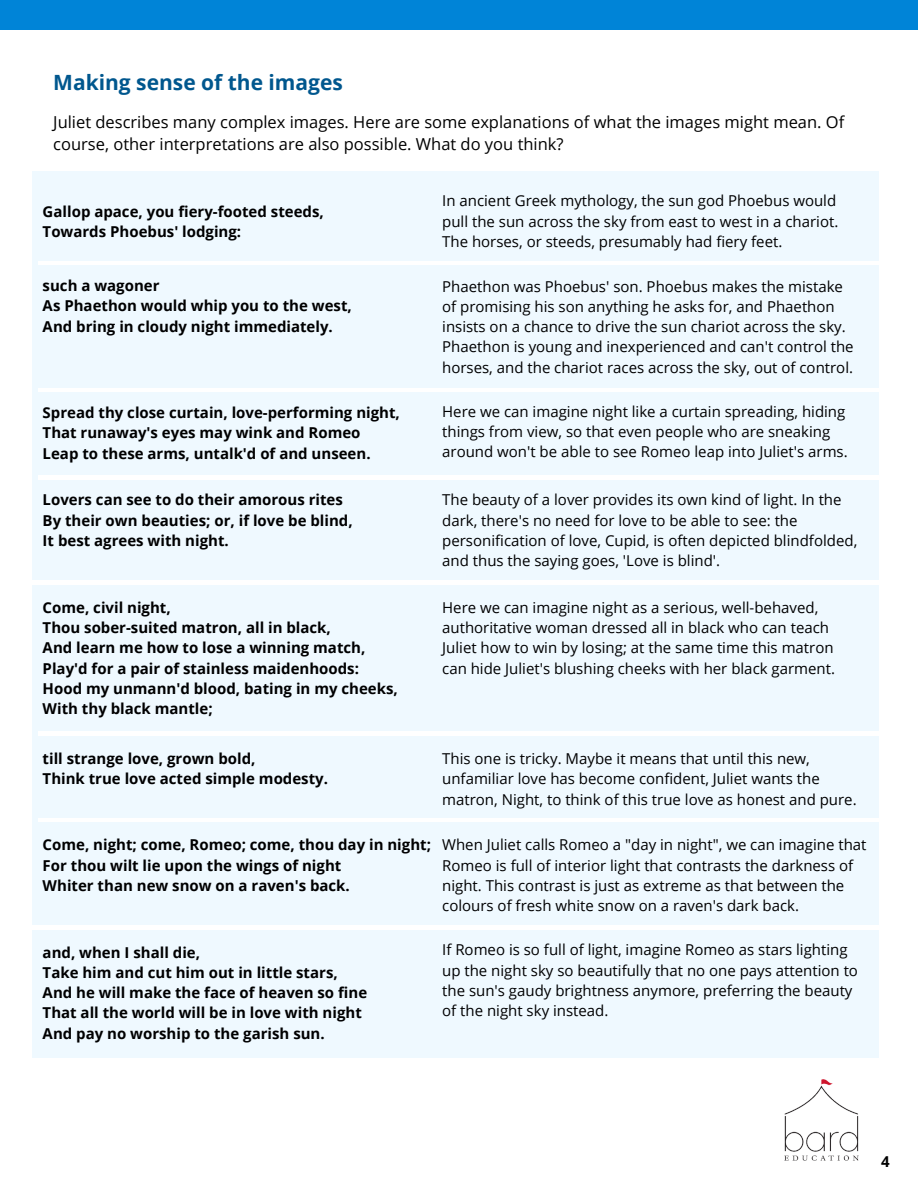
<style>
.page{position:relative;width:918px;height:1188px;background:#fff}
.page>*{position:absolute;margin:0;border:0;box-sizing:border-box;transform-origin:0 0}
.t1{font:700 21px "Open Sans";color:#00578e}
.t2{font:16.5px/22.5px "Open Sans";color:#000}
.t3{font:15px/20.2px "Open Sans";color:#000}
.t4{font:700 15px/20.2px "Open Sans";color:#000}
</style>
<div class="page">
<div style="left:0;top:0;width:918px;height:30px;background:#0084d7"></div>
<div style="left:32px;top:171px;width:847px;height:887px;background:#eff9ff"></div>
<img style="left:784px;top:1080px;width:74px;height:81px">
<hr style="left:38px;top:261px;width:857px;height:4px;background:#fff">
<hr style="left:38px;top:388px;width:847px;height:4px;background:#fff">
<hr style="left:38px;top:476px;width:852px;height:3px;background:#fff">
<hr style="left:32px;top:581px;width:858px;height:3px;background:#fff">
<hr style="left:38px;top:818px;width:852px;height:4px;background:#fff">
<hr style="left:38px;top:732px;width:847px;height:3px;background:#fff">
<hr style="left:32px;top:926px;width:851px;height:3px;background:#fff">
<h1 class="t1" style="left:53px;top:67px;width:291px">Making sense of the images</h1>
<p class="t2" style="left:53px;top:110px;width:793px">Juliet describes many complex images. Here are some explanations of what the images might mean. Of course, other interpretations are also possible. What do you think?</p>
<h2 class="t4" style="left:43px;top:201px;width:283px">Gallop apace, you fiery-footed steeds,<br>Towards Phoebus' lodging:</h2>
<p class="t4" style="left:43px;top:275px;width:311px">such a wagoner<br>As Phaethon would whip you to the west,<br>And bring in cloudy night immediately.</p>
<h2 class="t4" style="left:43px;top:402px;width:359px">Spread thy close curtain, love-performing night,<br>That runaway's eyes may wink and Romeo<br>Leap to these arms, untalk'd of and unseen.</h2>
<p class="t3" style="left:442px;top:190px;width:398px">In ancient Greek mythology, the sun god Phoebus would pull the sun across the sky from east to west in a chariot.<br>The horses, or steeds, presumably had fiery feet.</p>
<h2 class="t3" style="left:442px;top:276px;width:413px">Phaethon was Phoebus' son. Phoebus makes the mistake of promising his son anything he asks for, and Phaethon insists on a chance to drive the sun chariot across the sky.<br>Phaethon is young and inexperienced and can't control the horses, and the chariot races across the sky, out of control.</h2>
<p class="t3" style="left:442px;top:401px;width:407px">Here we can imagine night like a curtain spreading, hiding things from view, so that even people who are sneaking around won't be able to see Romeo leap into Juliet's arms.</p>
<h2 class="t4" style="left:43px;top:490px;width:312px">Lovers can see to do their amorous rites<br>By their own beauties; or, if love be blind,<br>It best agrees with night.</h2>
<p class="t3" style="left:442px;top:490px;width:417px">The beauty of a lover provides its own kind of light. In the dark, there's no need for love to be able to see: the personification of love, Cupid, is often depicted blindfolded, and thus the saying goes, 'Love is blind'.</p>
<h2 class="t4" style="left:43px;top:597px;width:357px">Come, civil night,<br>Thou sober-suited matron, all in black,<br>And learn me how to lose a winning match, Play'd for a pair of stainless maidenhoods:<br>Hood my unmann'd blood, bating in my cheeks, With thy black mantle;</h2>
<p class="t3" style="left:442px;top:597px;width:394px">Here we can imagine night as a serious, well-behaved, authoritative woman dressed all in black who can teach Juliet how to win by losing; at the same time this matron can hide Juliet's blushing cheeks with her black garment.</p>
<h2 class="t4" style="left:43px;top:748px;width:287px">till strange love, grown bold,<br>Think true love acted simple modesty.</h2>
<p class="t3" style="left:442px;top:748px;width:416px">This one is tricky. Maybe it means that until this new, unfamiliar love has become confident, Juliet wants the matron, Night, to think of this true love as honest and pure.</p>
<p class="t4" style="left:43px;top:835px;width:390px">Come, night; come, Romeo; come, thou day in night;<br>For thou wilt lie upon the wings of night<br>Whiter than new snow on a raven's back.</p>
<h2 class="t3" style="left:442px;top:835px;width:426px">When Juliet calls Romeo a "day in night", we can imagine that Romeo is full of interior light that contrasts the darkness of night. This contrast is just as extreme as that between the colours of fresh white snow on a raven's dark back.</h2>
<p class="t4" style="left:43px;top:942px;width:326px">and, when I shall die,<br>Take him and cut him out in little stars, And he will make the face of heaven so fine That all the world will be in love with night And pay no worship to the garish sun.</p>
<p class="t3" style="left:442px;top:940px;width:417px">If Romeo is so full of light, imagine Romeo as stars lighting up the night sky so beautifully that no one pays attention to the sun's gaudy brightness anymore, preferring the beauty of the night sky instead.</p>
<h2 class="t4" style="left:881px;top:1151px;width:10px">4</h2>
</div>
